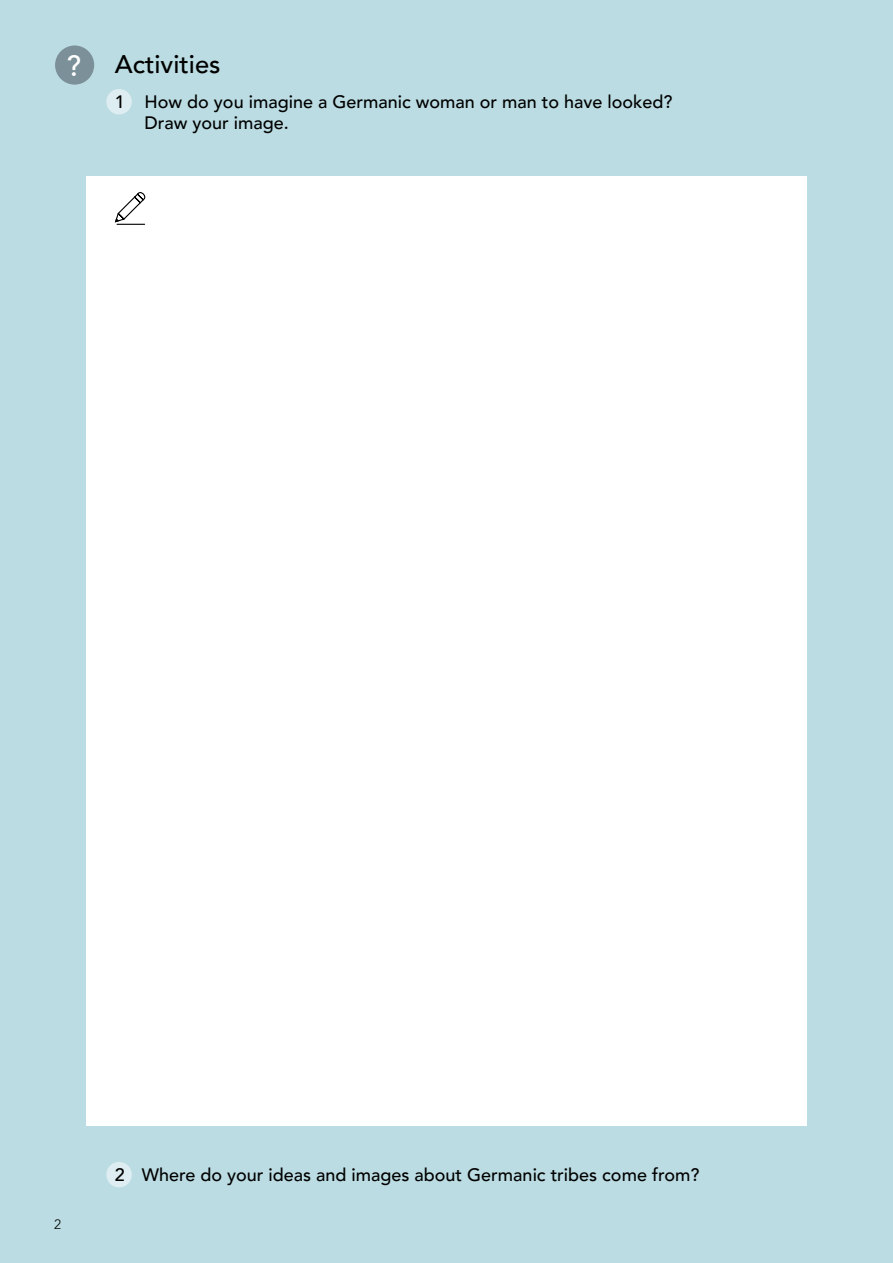
<style>
.page{position:relative;width:893px;height:1263px;background:#fff}
.page>*{position:absolute;margin:0;border:0;box-sizing:border-box;transform-origin:0 0}
.t1{font:500 25.5px "Avenir LT Pro";color:#000}
.t2{font:500 18px/21.6px "Avenir LT Pro";color:#000}
.t3{font:300 13.5px "Avenir LT Pro";color:#000}
.s1{font-size:29.25px;color:#fff}
</style>
<div class="page">
<div style="left:0;top:0;width:85px;height:1172px;background:#bbdce2"></div>
<svg style="left:114px;top:192px;width:32px;height:33px"></svg>
<div style="left:0;top:1127px;width:893px;height:136px;background:#bbdce2"></div>
<div style="left:106px;top:1162px;width:26px;height:25px;background:#deedf1;border-radius:50%"></div>
<div style="left:0;top:0;width:893px;height:175px;background:#bbdce2"></div>
<div style="left:55px;top:45px;width:39px;height:40px;background:#7b9098;border-radius:50%"></div>
<div style="left:106px;top:89px;width:26px;height:25px;background:#deedf1;border-radius:50%"></div>
<div style="left:808px;top:0;width:85px;height:1169px;background:#bbdce2"></div>
<h1 class="t1" style="left:67px;top:49px;width:156px"><span class="s1">?</span> Activities</h1>
<p class="t2" style="left:145px;top:91px;width:530px;text-indent:-30px">1 How do you imagine a Germanic woman or man to have looked?<br>Draw your image.</p>
<p class="t3" style="left:54px;top:1216px;width:9px">2</p>
<p class="t2" style="left:115px;top:1164px;width:586px">2 Where do your ideas and images about Germanic tribes come from?</p>
</div>
